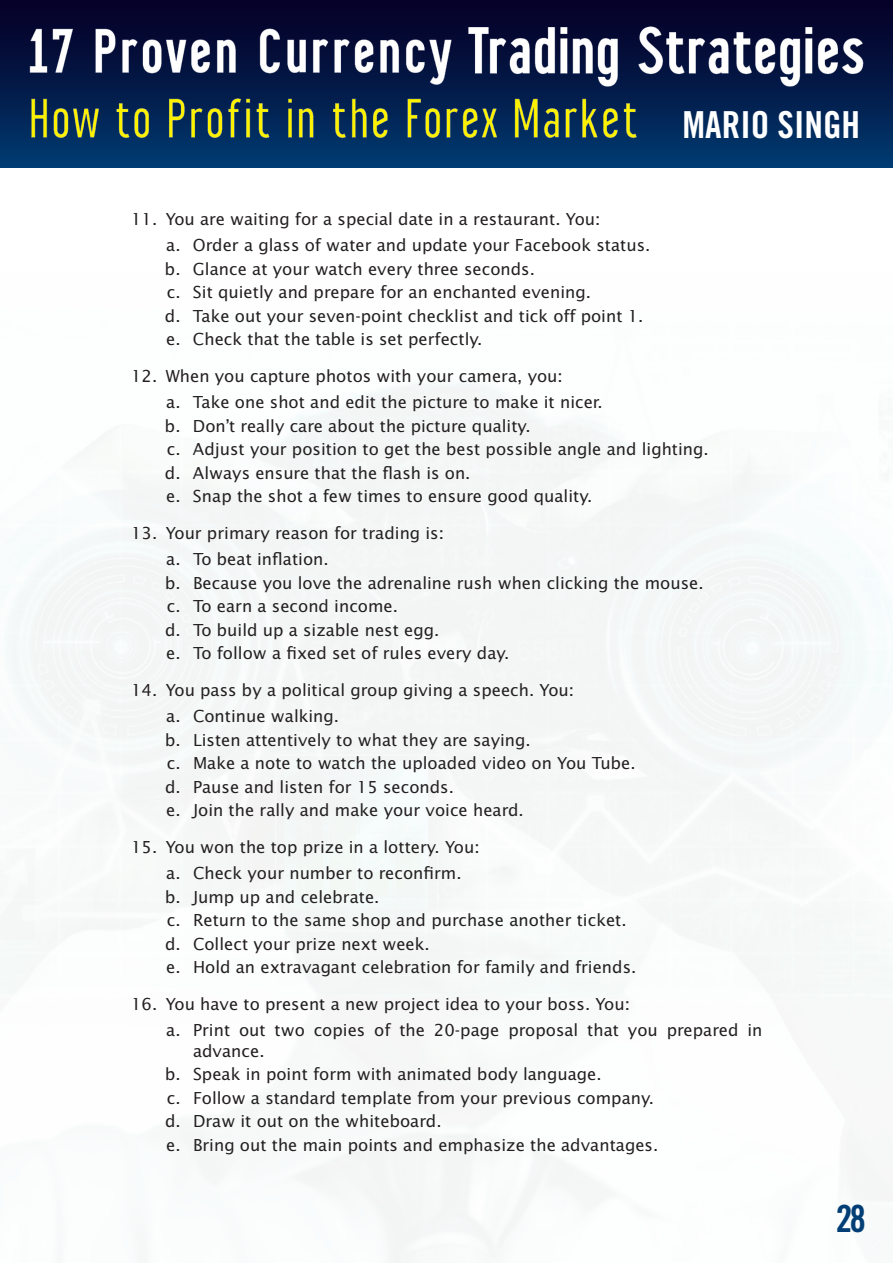
<style>
.page{position:relative;width:893px;height:1263px;background:#fff}
.page>*{position:absolute;margin:0;border:0;box-sizing:border-box;transform-origin:0 0}
.t1{font:37.5px "Trade Gothic LT Std Bd Cn 20";color:#013e75}
.t2{font:37.2px "Trade Gothic LT Std Bd Cn 20";color:#fff}
.t3{font:16.65px/23.4px "Lucida Sans Std";color:#231f20}
</style>
<div class="page">
<div style="left:0;top:0;width:893px;height:168px;background:linear-gradient(to bottom,#050022,#00396f)"></div>
<img style="left:0;top:21px;width:462px;height:70px">
<img style="left:462px;top:21px;width:410px;height:78px">
<img style="left:22px;top:78px;width:624px;height:69px">
<h2 class="t2" style="left:682px;top:102px;width:179px">MARIO SINGH</h2>
<p class="t3" style="left:166px;top:206px;width:486px;line-height:26.2px;text-indent:-35px">11. You are waiting for a special date in a restaurant. You:<br>a. Order a glass of water and update your Facebook status.</p>
<p class="t3" style="left:165px;top:257px;width:480px">b. Glance at your watch every three seconds.<br>c. Sit quietly and prepare for an enchanted evening.<br>d. Take out your seven-point checklist and tick off point 1. e. Check that the table is set perfectly.</p>
<p class="t3" style="left:166px;top:363px;width:438px;line-height:26.2px;text-indent:-35px">12. When you capture photos with your camera, you:<br>a. Take one shot and edit the picture to make it nicer.</p>
<p class="t3" style="left:165px;top:414px;width:545px">b. Don ’t really care about the picture quality.<br>c. Adjust your position to get the best possible angle and lighting. d. Always ensure that the flash is on.<br>e. Snap the shot a few times to ensure good quality.</p>
<p class="t3" style="left:166px;top:520px;width:279px;line-height:26.2px;text-indent:-35px">13. Your primary reason for trading is: a. To beat inflation.</p>
<p class="t3" style="left:165px;top:571px;width:540px">b. Because you love the adrenaline rush when clicking the mouse. c. To earn a second income.<br>d. To build up a sizable nest egg.<br>e. To follow a fixed set of rules every day.</p>
<p class="t3" style="left:166px;top:677px;width:409px;line-height:26.2px;text-indent:-35px">14. You pass by a political group giving a speech. You: a. Continue walking.</p>
<p class="t3" style="left:165px;top:728px;width:472px">b. Listen attentively to what they are saying.<br>c. Make a note to watch the uploaded video on You Tube. d. Pause and listen for 15 seconds.<br>e. Join the rally and make your voice heard.</p>
<p class="t3" style="left:166px;top:834px;width:315px;line-height:26.2px;text-indent:-35px">15. You won the top prize in a lottery. You: a. Check your number to reconfirm.</p>
<p class="t3" style="left:165px;top:885px;width:473px">b. Jump up and celebrate.<br>c. Return to the same shop and purchase another ticket. d. Collect your prize next week.<br>e. Hold an extravagant celebration for family and friends.</p>
<p class="t3" style="left:166px;top:991px;width:598px;line-height:26.2px;text-indent:-35px">16. You have to present a new project idea to your boss. You:<br>a. Print out two copies of the 20-page proposal that you prepared in</p>
<p class="t3" style="left:165px;top:1039px;width:495px;text-indent:28px">advance.<br>b. Speak in point form with animated body language.<br>c. Follow a standard template from your previous company. d. Draw it out on the whiteboard.<br>e. Bring out the main points and emphasize the advantages.</p>
<h1 class="t1" style="left:836px;top:1195px;width:32px">28</h1>
</div>
